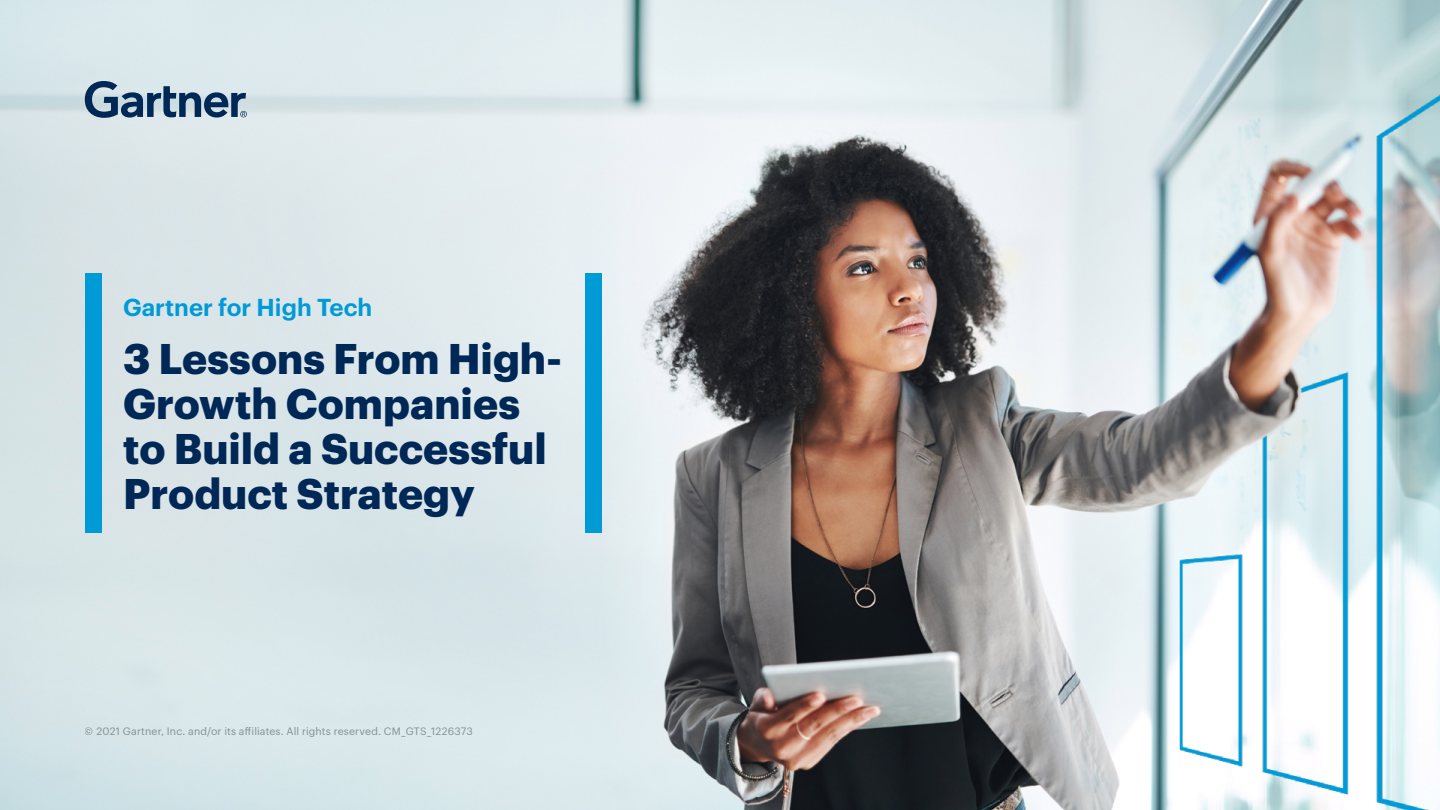
<style>
.page{position:relative;width:1440px;height:810px;background:#fff}
.page>*{position:absolute;margin:0;border:0;box-sizing:border-box;transform-origin:0 0}
.t1{font:700 42px/45px "Graphik";color:#002856}
.t2{font:600 24px "Graphik";color:#009ad7}
.t3{font:10.5px "Graphik";letter-spacing:.015em;color:#6f7878}
</style>
<div class="page">
<img style="left:0;top:0;width:1440px;height:810px">
<img style="left:1161px;top:54px;width:279px;height:756px">
<img style="left:1182px;top:103px;width:203px;height:343px">
<svg style="left:85px;top:81px;width:162px;height:37px;background:#7f98ac"></svg>
<div style="left:85px;top:274px;width:16px;height:259px;background:#009ad7"></div>
<div style="left:585px;top:274px;width:16px;height:259px;background:#009ad7"></div>
<h2 class="t2" style="left:123px;top:289px;width:251px">Gartner for High Tech</h2>
<h1 class="t1" style="left:123px;top:333px;width:441px">3 Lessons From High-<br>Growth Companies to Build a Successful<br>Product Strategy</h1>
<p class="t3" style="left:85px;top:724px;width:390px">© 2021 Gartner, Inc. and/or its affiliates. All rights reserved. CM_GTS_1226373</p>
</div>
